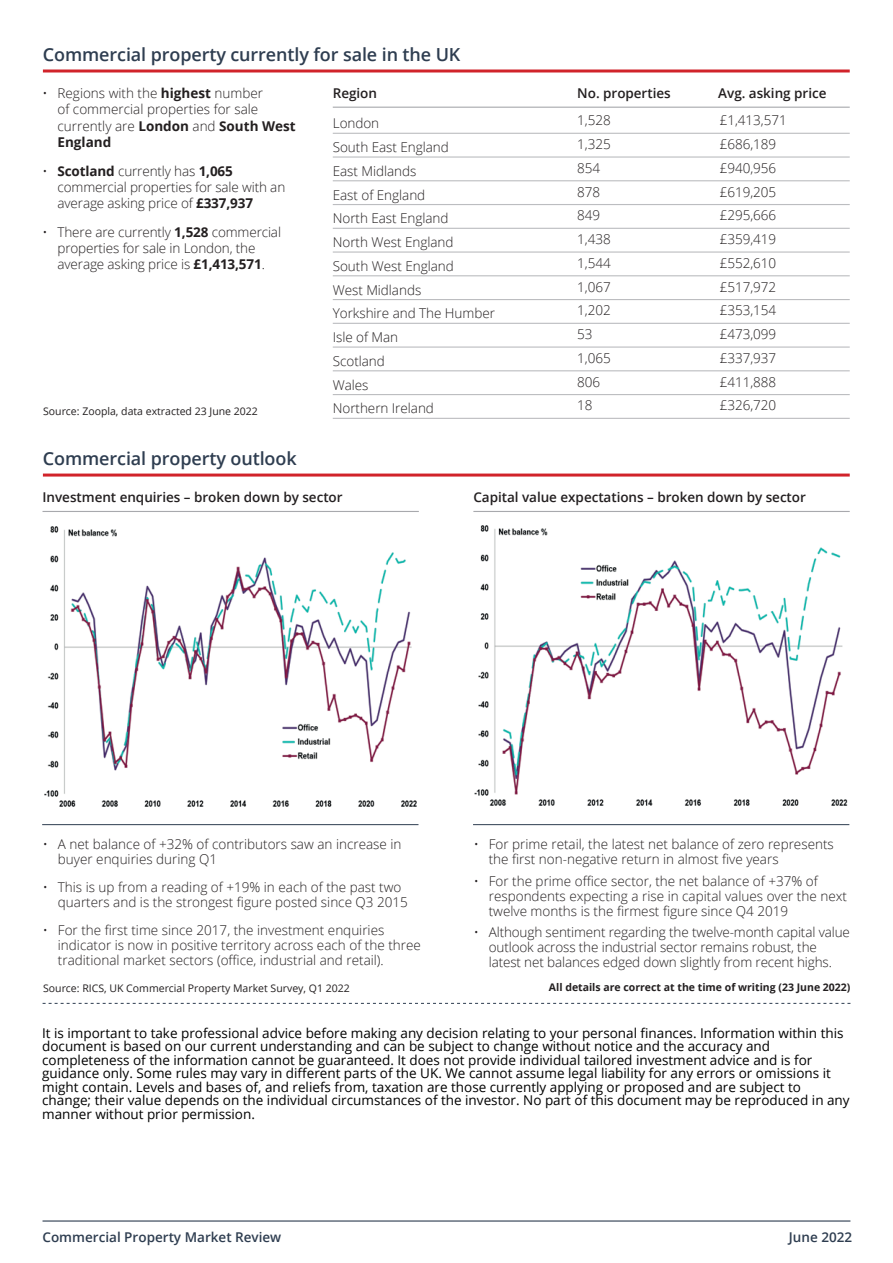
<style>
.page{position:relative;width:893px;height:1263px;background:#fff}
.page>*{position:absolute;margin:0;border:0;box-sizing:border-box;transform-origin:0 0}
.t1{font:600 18px "Open Sans";letter-spacing:-.005em;color:#2e3d50}
.t2{font:300 13.5px/23.7px "Open Sans";color:#231f20}
.t3{font:13.5px/13.5px "Open Sans";color:#000}
.t4{font:600 13.5px "Open Sans";letter-spacing:-.005em;color:#231f20}
.t5{font:600 13.5px "Open Sans";color:#2e3d50}
.t6{font:10.5px "Open Sans";color:#231f20}
.t7{font:700 10.5px "Open Sans";color:#231f20}
.s1{font-weight:700}
</style>
<div class="page">
<hr style="left:43px;top:1220px;width:807px;height:1px;background:#2e3d50">
<hr style="left:333px;top:133px;width:517px;height:1px;background:#bcbdc0">
<hr style="left:333px;top:156px;width:517px;height:2px;background:#bcbdc0">
<hr style="left:333px;top:180px;width:517px;height:1px;background:#bcbdc0">
<hr style="left:333px;top:204px;width:517px;height:1px;background:#bcbdc0">
<hr style="left:333px;top:228px;width:517px;height:1px;background:#bcbdc0">
<hr style="left:333px;top:251px;width:517px;height:2px;background:#bcbdc0">
<hr style="left:333px;top:275px;width:517px;height:1px;background:#bcbdc0">
<hr style="left:333px;top:299px;width:517px;height:1px;background:#bcbdc0">
<hr style="left:333px;top:323px;width:517px;height:1px;background:#bcbdc0">
<hr style="left:333px;top:346px;width:517px;height:2px;background:#bcbdc0">
<hr style="left:333px;top:370px;width:517px;height:1px;background:#bcbdc0">
<hr style="left:333px;top:394px;width:517px;height:1px;background:#bcbdc0">
<hr style="left:333px;top:418px;width:517px;height:1px;background:#bcbdc0">
<hr style="left:43px;top:69px;width:807px;height:3px;background:#d1232a">
<hr style="left:333px;top:107px;width:517px;height:1px;background:#a8a9ad">
<svg style="left:43px;top:1003px;width:807px;height:1px"></svg>
<hr style="left:43px;top:473px;width:807px;height:3px;background:#d1232a">
<hr style="left:43px;top:511px;width:376px;height:1px;background:#a8a9ad">
<hr style="left:473px;top:511px;width:377px;height:1px;background:#a8a9ad">
<img style="left:44px;top:526px;width:373px;height:281px">
<img style="left:474px;top:525px;width:374px;height:281px">
<hr style="left:42px;top:824px;width:376px;height:1px;background:#2e3d50">
<hr style="left:473px;top:824px;width:376px;height:1px;background:#2e3d50">
<h1 class="t1" style="left:43px;top:42px;width:419px">Commercial property currently for sale in the UK</h1>
<p class="t4" style="left:333px;top:84px;width:46px">Region</p>
<p class="t4" style="left:577px;top:84px;width:95px">No. properties</p>
<p class="t4" style="left:718px;top:84px;width:110px">Avg. asking price</p>
<p class="t2" style="left:58px;top:85px;width:240px;line-height:16.2px;text-indent:-15px">• Regions with the <span class="s1">highest</span> number<br>of commercial properties for sale currently are <span class="s1">London</span> and <span class="s1">South West<br>England</span></p>
<p class="t2" style="left:58px;top:162px;width:229px;line-height:16.2px;text-indent:-15px">• <span class="s1">Scotland</span> currently has <span class="s1">1,065 </span>commercial properties for sale with an average asking price of <span class="s1">£337,937</span></p>
<p class="t2" style="left:58px;top:224px;width:225px;line-height:16.2px;text-indent:-15px">• There are currently <span class="s1">1,528</span> commercial properties for sale in London, the average asking price is <span class="s1">£1,413,571</span>.</p>
<p class="t2" style="left:577px;top:108px;width:35px">1,528<br>1,325<br>854<br>878<br>849<br>1,438<br>1,544<br>1,067<br>1,202<br>53<br>1,065<br>806<br>18</p>
<p class="t2" style="left:720px;top:108px;width:69px">£1,413,571 £686,189 £940,956 £619,205 £295,666 £359,419 £552,610 £517,972 £353,154 £473,099 £337,937 £411,888 £326,720</p>
<p class="t2" style="left:333px;top:111px;width:164px">London<br>South East England<br>East Midlands<br>East of England<br>North East England<br>North West England<br>South West England<br>West Midlands<br>Yorkshire and The Humber<br>Isle of Man<br>Scotland<br>Wales<br>Northern Ireland</p>
<p class="t6" style="left:43px;top:404px;width:216px">Source: Zoopla, data extracted 23 June 2022</p>
<h1 class="t1" style="left:43px;top:446px;width:255px">Commercial property outlook</h1>
<p class="t4" style="left:43px;top:488px;width:302px">Investment enquiries – broken down by sector</p>
<p class="t4" style="left:473px;top:488px;width:334px">Capital value expectations – broken down by sector</p>
<p class="t2" style="left:58px;top:836px;width:345px;line-height:15px;text-indent:-15px">• A net balance of +32% of contributors saw an increase in buyer enquiries during Q1</p>
<p class="t2" style="left:58px;top:879px;width:352px;line-height:15px;text-indent:-15px">• This is up from a reading of +19% in each of the past two quarters and is the strongest figure posted since Q3 2015</p>
<p class="t2" style="left:58px;top:922px;width:364px;line-height:15px;text-indent:-15px">• For the first time since 2017, the investment enquiries indicator is now in positive territory across each of the three traditional market sectors (office, industrial and retail).</p>
<p class="t6" style="left:43px;top:981px;width:308px">Source: RICS, UK Commercial Property Market Survey, Q1 2022</p>
<p class="t2" style="left:489px;top:836px;width:347px;line-height:15px;text-indent:-15px">• For prime retail, the latest net balance of zero represents the first non-negative return in almost five years</p>
<p class="t2" style="left:489px;top:873px;width:360px;line-height:15px;text-indent:-15px">• For the prime office sector, the net balance of +37% of respondents expecting a rise in capital values over the next twelve months is the firmest figure since Q4 2019</p>
<p class="t2" style="left:489px;top:924px;width:363px;line-height:15px;text-indent:-15px">• Although sentiment regarding the twelve-month capital value outlook across the industrial sector remains robust, the latest net balances edged down slightly from recent highs.</p>
<p class="t7" style="left:549px;top:980px;width:303px">All details are correct at the time of writing (23 June 2022)</p>
<p class="t3" style="left:42px;top:1026px;width:809px">It is important to take professional advice before making any decision relating to your personal finances. Information within this document is based on our current understanding and can be subject to change without notice and the accuracy and completeness of the information cannot be guaranteed. It does not provide individual tailored investment advice and is for guidance only. Some rules may vary in different parts of the UK. We cannot assume legal liability for any errors or omissions it might contain. Levels and bases of, and reliefs from, taxation are those currently applying or proposed and are subject to change; their value depends on the individual circumstances of the investor. No part of this document may be reproduced in any manner without prior permission.</p>
<p class="t5" style="left:43px;top:1227px;width:240px">Commercial Property Market Review</p>
<p class="t5" style="left:789px;top:1227px;width:65px">June 2022</p>
</div>
